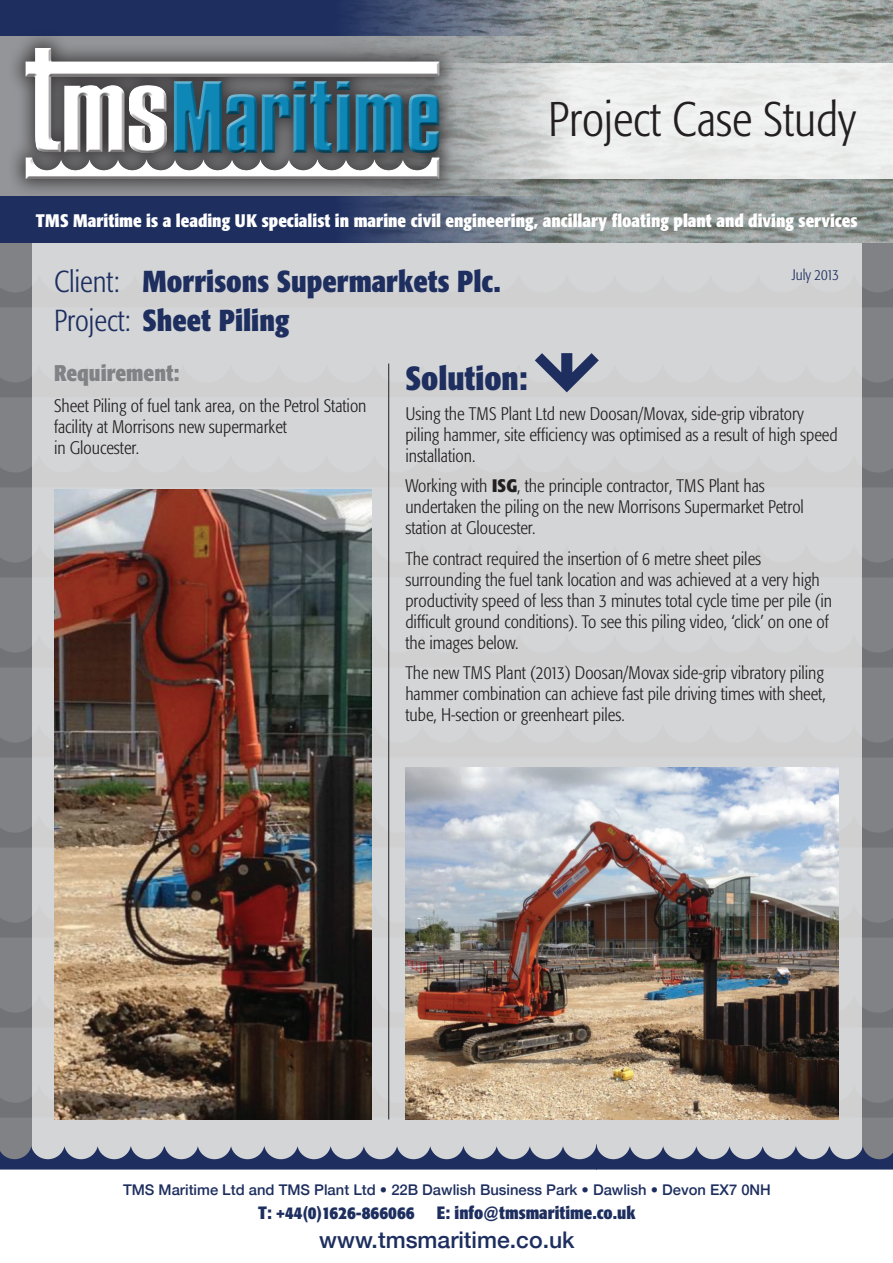
<style>
.page{position:relative;width:893px;height:1263px;background:#fff}
.page>*{position:absolute;margin:0;border:0;box-sizing:border-box;transform-origin:0 0}
.t1{font:300 condensed 48px "Formata";color:#231f20}
.t2{font:700 condensed 33px "Formata";color:#1d2e5f}
.t3{font:700 condensed 30px/39px "Formata";color:#1d2e5f}
.t4{font:500 22.95px "Helvetica Neue";color:#1d2e5f}
.t5{font:700 condensed 22.5px "Formata";color:#808285}
.t6{font:300 condensed 18px/21px "Formata";color:#231f20}
.t7{font:700 condensed 18px "Formata";color:#fff}
.t8{font:700 condensed 17.7px "Formata";color:#1d2e5f}
.t9{font:300 condensed 15px "Formata";color:#1d2e5f}
.t10{font:500 14.7px "Helvetica Neue";color:#1d2e5f}
.s1{font-weight:300}
.s2{font-weight:700}
</style>
<div class="page">
<div style="left:1px;top:242px;width:892px;height:920px;background:#808285"></div>
<svg style="left:1px;top:271px;width:892px;height:36px"></svg>
<svg style="left:1px;top:451px;width:892px;height:36px"></svg>
<svg style="left:1px;top:541px;width:892px;height:36px"></svg>
<svg style="left:1px;top:631px;width:892px;height:36px"></svg>
<svg style="left:1px;top:721px;width:892px;height:36px"></svg>
<svg style="left:1px;top:811px;width:892px;height:36px"></svg>
<svg style="left:1px;top:901px;width:892px;height:36px"></svg>
<svg style="left:1px;top:991px;width:892px;height:36px"></svg>
<svg style="left:1px;top:1081px;width:892px;height:37px"></svg>
<div style="left:32px;top:242px;width:829px;height:933px;background:#d4d5d6"></div>
<svg style="left:0;top:1144px;width:893px;height:25px"></svg>
<hr style="left:388px;top:364px;width:1px;height:755px;background:#231f20">
<svg style="left:1px;top:353px;width:892px;height:44px"></svg>
<img style="left:54px;top:489px;width:318px;height:630px">
<img style="left:405px;top:767px;width:434px;height:352px">
<div style="left:1px;top:0;width:892px;height:36px;background:#1d2e5f"></div>
<div style="left:1px;top:196px;width:892px;height:46px;background:#1d2e5f"></div>
<img style="left:348px;top:0;width:545px;height:242px">
<div style="left:7px;top:29px;width:452px;height:169px;background:#231f20;opacity:.75"></div>
<div style="left:25px;top:47px;width:419px;height:134px;background:#231f20;opacity:.94"></div>
<svg style="left:434px;top:64px;width:459px;height:115px;fill:#ebedec"></svg>
<p class="t1" style="left:548px;top:91px;width:309px">Project Case Study</p>
<p class="t7" style="left:36px;top:209px;width:823px">TMS Maritime is a leading UK specialist in marine civil engineering, ancillary floating plant and diving services</p>
<p class="t9" style="left:792px;top:266px;width:49px">July 2013</p>
<p class="t3" style="left:54px;top:262px;width:448px"><span class="s1">Client:</span> Morrisons Supermarkets Plc.<br><span class="s1">Project:</span> Sheet Piling</p>
<p class="t5" style="left:54px;top:360px;width:127px">Requirement:</p>
<p class="t6" style="left:54px;top:395px;width:314px">Sheet Piling of fuel tank area, on the Petrol Station facility at Morrisons new supermarket<br>in Gloucester.</p>
<p class="t2" style="left:405px;top:358px;width:124px">Solution:</p>
<p class="t6" style="left:405px;top:404px;width:434px">Using the TMS Plant Ltd new Doosan/Movax, side-grip vibratory piling hammer, site efficiency was optimised as a result of high speed installation.</p>
<p class="t6" style="left:405px;top:476px;width:400px">Working with <span class="s2">ISG</span>, the principle contractor, TMS Plant has undertaken the piling on the new Morrisons Supermarket Petrol station at Gloucester.</p>
<p class="t6" style="left:405px;top:548px;width:428px">The contract required the insertion of 6 metre sheet piles surrounding the fuel tank location and was achieved at a very high productivity speed of less than 3 minutes total cycle time per pile (in difficult ground conditions). To see this piling video, ‘click’ on one of the images below.</p>
<p class="t6" style="left:405px;top:662px;width:422px;text-align:justify">The new TMS Plant (2013) Doosan/Movax side-grip vibratory piling hammer combination can achieve fast pile driving times with sheet, tube, H-section or greenheart piles.</p>
<p class="t10" style="left:123px;top:1178px;width:649px">TMS Maritime Ltd and TMS Plant Ltd • 22B Dawlish Business Park • Dawlish • Devon EX7 0NH</p>
<p class="t8" style="left:258px;top:1202px;width:379px">T: +44(0)1626-866066 E: info@tmsmaritime.co.uk</p>
<p class="t4" style="left:319px;top:1221px;width:257px">www.tmsmaritime.co.uk</p>
</div>
